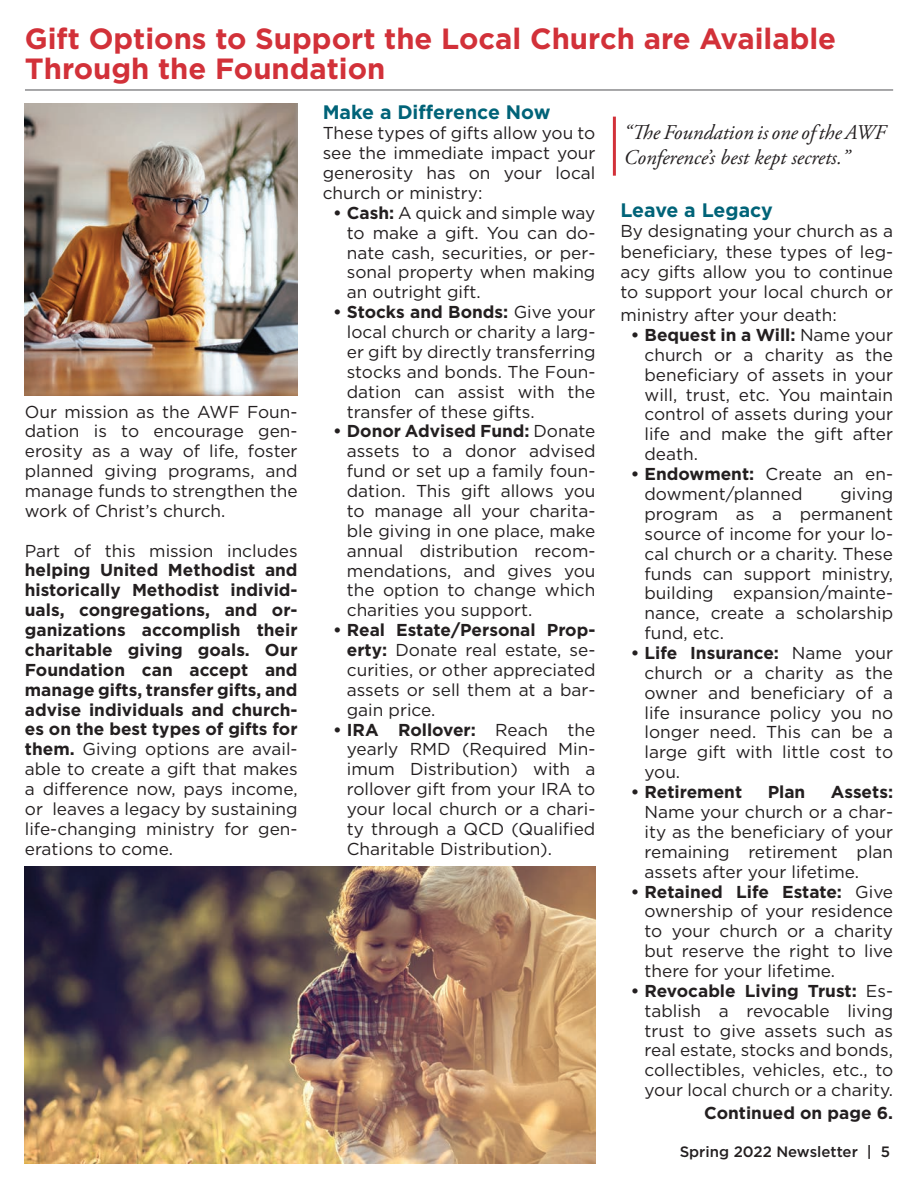
<style>
.page{position:relative;width:918px;height:1188px;background:#fff}
.page>*{position:absolute;margin:0;border:0;box-sizing:border-box;transform-origin:0 0}
.t1{font:700 29.25px/30px "Gotham HTF";color:#d23139}
.t2{font:italic 21px/25.2px "Adobe Garamond Pro";color:#231f20}
.t3{font:700 19.5px "Gotham HTF";color:#006378}
.t4{font:17.25px/19.8px "Gotham HTF";color:#231f20;text-align:justify}
.t5{font:700 17.25px/19.8px "Gotham HTF";color:#231f20;text-align:justify}
.t6{font:500 15px "Gotham HTF";color:#231f20}
.s1{font-weight:400}
.s2{font-weight:700}
</style>
<div class="page">
<hr style="left:25px;top:89px;width:868px;height:2px;background:#636366">
<img style="left:25px;top:103px;width:273px;height:292px">
<img style="left:25px;top:866px;width:570px;height:297px">
<hr style="left:613px;top:117px;width:3px;height:59px;background:#d23139">
<p class="t1" style="left:25px;top:23px;width:813px">Gift Options to Support the Local Church are Available<br>Through the Foundation</p>
<p class="t4" style="left:25px;top:401px;width:274px">Our mission as the AWF Foun&shy;dation is to encourage gen&shy;erosity as a way of life, foster planned giving programs, and manage funds to strengthen the work of Christ’s church.</p>
<p class="t5" style="left:25px;top:540px;width:274px"><span class="s1">Part of this mission includes </span>helping United Methodist and historically Methodist individ&shy;uals, congregations, and or&shy;ganizations accomplish their charitable giving goals. Our Foundation can accept and manage gifts, transfer gifts, and advise individuals and church&shy;es on the best types of gifts for them. <span class="s1">Giving options are avail&shy;able to create a gift that makes a difference now, pays income, or leaves a legacy by sustaining life-changing ministry for gen&shy;erations to come.</span></p>
<p class="t3" style="left:323px;top:101px;width:229px">Make a Difference Now</p>
<p class="t4" style="left:323px;top:123px;width:274px">These types of gifts allow you to see the immediate impact your generosity has on your local church or ministry:</p>
<p class="t4" style="left:347px;top:203px;width:250px;text-indent:-14px"><span class="s2">• Cash:</span> A quick and simple way to make a gift. You can do&shy;nate cash, securities, or per&shy;sonal property when making an outright gift.</p>
<p class="t4" style="left:347px;top:302px;width:250px;text-indent:-14px"><span class="s2">• Stocks and Bonds:</span> Give your local church or charity a larg&shy;er gift by directly transferring stocks and bonds. The Foun&shy;dation can assist with the transfer of these gifts.</p>
<p class="t4" style="left:347px;top:421px;width:250px;text-indent:-14px"><span class="s2">• Donor Advised Fund:</span> Donate assets to a donor advised fund or set up a family foun&shy;dation. This gift allows you to manage all your charita&shy;ble giving in one place, make annual distribution recom&shy;mendations, and gives you the option to change which charities you support.</p>
<p class="t4" style="left:347px;top:620px;width:250px;text-indent:-14px"><span class="s2">• Real Estate/Personal Prop&shy;erty:</span> Donate real estate, se&shy;curities, or other appreciated assets or sell them at a bar&shy;gain price.</p>
<p class="t4" style="left:347px;top:719px;width:250px;text-indent:-14px"><span class="s2">• IRA Rollover:</span> Reach the yearly RMD (Required Min&shy;imum Distribution) with a rollover gift from your IRA to your local church or a chari&shy;ty through a QCD (Qualified Charitable Distribution).</p>
<p class="t2" style="left:624px;top:120px;width:263px">“The Foundation is one of the AWF<br>Conference’s best kept secrets.”</p>
<p class="t3" style="left:620px;top:199px;width:154px">Leave a Legacy</p>
<p class="t4" style="left:620px;top:221px;width:274px;line-height:20.2px">By designating your church as a beneficiary, these types of leg&shy;acy gifts allow you to continue to support your local church or</p>
<p class="t4" style="left:620px;top:305px;width:218px">ministry after your death:</p>
<p class="t4" style="left:645px;top:325px;width:250px;text-indent:-14px"><span class="s2">• Bequest in a Will:</span> Name your church or a charity as the beneficiary of assets in your will, trust, etc. You maintain control of assets during your life and make the gift after death.</p>
<p class="t4" style="left:645px;top:464px;width:250px;text-indent:-14px"><span class="s2">• Endowment:</span> Create an en&shy;dowment/planned</p>
<p class="t4" style="left:645px;top:484px;width:250px;text-indent:196px">giving program as a permanent source of income for your lo&shy;cal church or a charity. These funds can support ministry, building expansion/mainte&shy;nance, create a scholarship fund, etc.</p>
<p class="t4" style="left:645px;top:643px;width:250px;text-indent:-14px"><span class="s2">• Life Insurance:</span> Name your church or a charity as the owner and beneficiary of a life insurance policy you no longer need. This can be a large gift with little cost to you.</p>
<p class="t5" style="left:631px;top:782px;width:113px">• Retirement</p>
<p class="t5" style="left:768px;top:782px;width:39px">Plan</p>
<p class="t4" style="left:645px;top:782px;width:250px;text-indent:186px"><span class="s2">Assets:<br></span>Name your church or a char&shy;ity as the beneficiary of your remaining retirement plan assets after your lifetime.</p>
<p class="t4" style="left:645px;top:881px;width:250px;text-indent:-14px"><span class="s2">• Retained Life Estate:</span> Give ownership of your residence to your church or a charity but reserve the right to live there for your lifetime.</p>
<p class="t4" style="left:645px;top:981px;width:250px;text-indent:-14px"><span class="s2">• Revocable Living Trust:</span> Es&shy;tablish a revocable living trust to give assets such as real estate, stocks and bonds, collectibles, vehicles, etc., to your local church or a charity.</p>
<p class="t5" style="left:704px;top:1102px;width:190px">Continued on page 6.</p>
<p class="t6" style="left:680px;top:1144px;width:212px">Spring 2022 Newsletter | 5</p>
</div>
